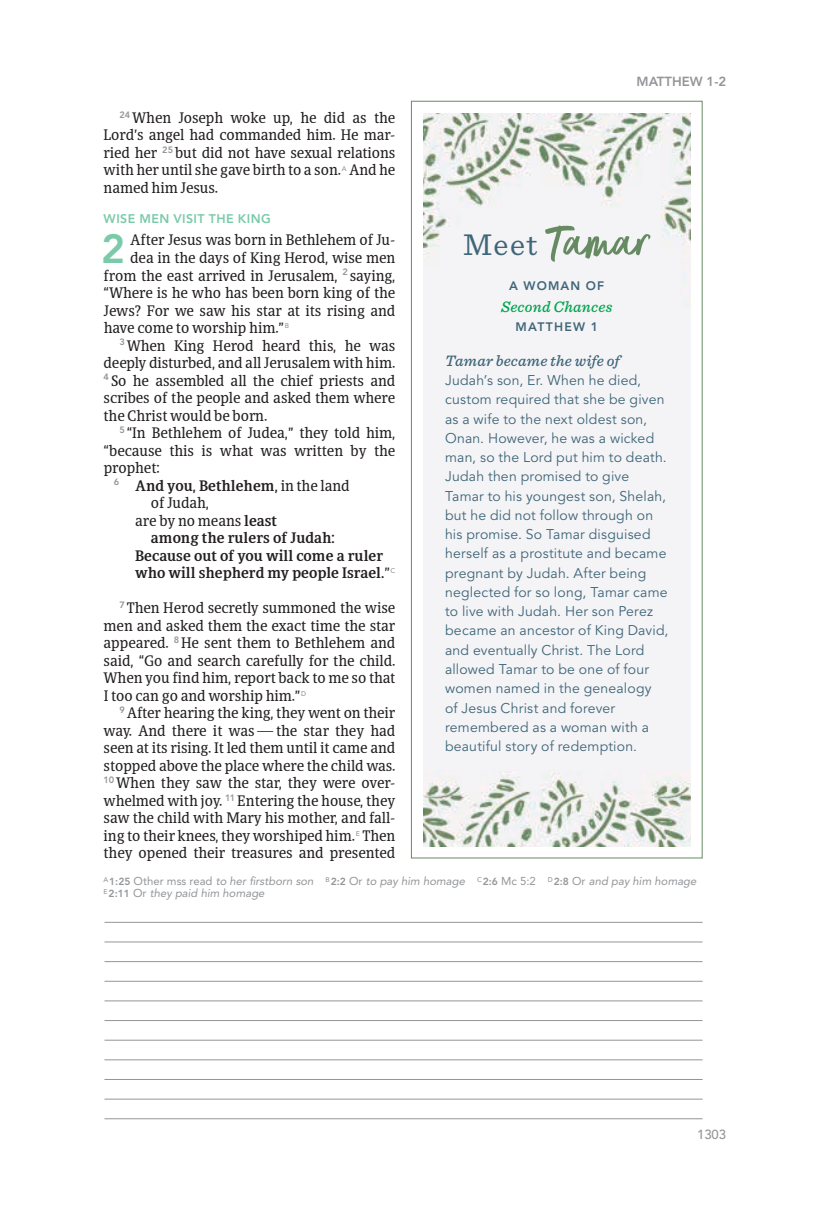
<style>
.page{position:relative;width:822px;height:1216px;background:#fff}
.page>*{position:absolute;margin:0;border:0;box-sizing:border-box;transform-origin:0 0}
.t1{font:61.25px "Better Times";letter-spacing:-.01em;color:#668b63}
.t2{font:800 40.43px "Avenir LT Std";color:#7bcaaa}
.t3{font:15.75px/17.5px "Bible Serif 615";color:#231f20;text-align:justify}
.t4{font:700 15.75px "Bible Serif 615";color:#231f20}
.t5{font:italic 500 15.75px "Sentinel";letter-spacing:.005em;color:#3e6678}
.t6{font:italic 500 15.75px "Sentinel";letter-spacing:.015em;color:#00a54f}
.t7{font:14px/19.2px "Avenir LT Std";letter-spacing:.015em;color:#3e6678}
.t8{font:800 13.12px "Avenir LT Std";color:#939598}
.t9{font:500 13.12px "Avenir LT Std";color:#939598}
.t10{font:800 12.42px "Avenir LT Std";letter-spacing:.035em;color:#7bcaaa}
.t11{font:800 12.25px "Avenir LT Std";letter-spacing:.095em;color:#3e6678}
.t12{font:italic 11.38px/12.2px "Avenir LT Std";color:#939598}
.t13{font:500 6.83px "Avenir LT Std";color:#939598}
.s1{font-weight:400}
.s2{font-weight:700}
.s3{font-family:"Sentinel";font-size:31.5px;color:#3e6678}
.s4{font-weight:800;font-style:normal;font-size:10.15px}
.s5{font-style:normal}
</style>
<div class="page">
<hr style="left:104px;top:1118px;width:598px;height:1px;background:#939598">
<hr style="left:104px;top:1098px;width:598px;height:1px;background:#939598">
<hr style="left:104px;top:1078px;width:598px;height:1px;background:#939598">
<hr style="left:104px;top:1059px;width:598px;height:1px;background:#939598">
<hr style="left:104px;top:1039px;width:598px;height:1px;background:#939598">
<hr style="left:104px;top:1020px;width:598px;height:1px;background:#939598">
<hr style="left:104px;top:1000px;width:598px;height:1px;background:#939598">
<hr style="left:104px;top:980px;width:598px;height:1px;background:#939598">
<hr style="left:104px;top:961px;width:598px;height:1px;background:#939598">
<hr style="left:104px;top:941px;width:598px;height:1px;background:#939598">
<hr style="left:104px;top:921px;width:598px;height:1px;background:#939598">
<svg style="left:410px;top:100px;width:292px;height:758px"></svg>
<p class="t3" style="left:104px;top:109px;width:293px;text-indent:16px"><sup>24</sup> -When Joseph woke up, he did as the Lord’s angel had commanded him. He mar&shy;ried her <sup>25</sup> -but did not have sexual relations with her until she gave birth to a son.</p>
<p class="t13" style="left:342px;top:164px;width:6px">A</p>
<p class="t3" style="left:349px;top:161px;width:48px">And he</p>
<p class="t3" style="left:104px;top:179px;width:116px">named him Jesus.</p>
<p class="t10" style="left:104px;top:211px;width:169px">WISE MEN VISIT THE KING</p>
<h2 class="t2" style="left:101px;top:225px;width:25px">2</h2>
<p class="t3" style="left:130px;top:231px;width:266px">After Jesus was born in Bethlehem of Ju-</p>
<p class="t3" style="left:130px;top:249px;width:266px">dea in the days of King Herod, wise men</p>
<p class="t3" style="left:104px;top:266px;width:293px">from the east arrived in Jerusalem, <sup>2</sup> saying,</p>
<p class="t3" style="left:104px;top:284px;width:293px">“Where is he who has been born king of the</p>
<p class="t3" style="left:104px;top:301px;width:293px">Jews? For we saw his star at its rising and</p>
<p class="t3" style="left:104px;top:319px;width:182px">have come to worship him.”</p>
<p class="t13" style="left:284px;top:322px;width:6px">B</p>
<p class="t3" style="left:104px;top:336px;width:293px;text-indent:16px"><sup>3</sup> -When King Herod heard this, he was deeply disturbed, and all Jerusalem with him.<br><sup>4</sup> -So he assembled all the chief priests and scribes of the people and asked them where the Christ would be born.</p>
<p class="t3" style="left:119px;top:424px;width:277px"><sup>5</sup> “In Bethlehem of Judea,” they told him,</p>
<p class="t3" style="left:104px;top:441px;width:293px">“because this is what was written by the</p>
<p class="t3" style="left:104px;top:459px;width:57px">prophet:</p>
<p class="t4" style="left:114px;top:475px;width:237px"><sup>6</sup> And you, Bethlehem, <span class="s1">in the land</span></p>
<p class="t3" style="left:151px;top:494px;width:60px">of Judah,</p>
<p class="t3" style="left:135px;top:511px;width:143px">are by no means <span class="s2">least</span></p>
<p class="t4" style="left:151px;top:528px;width:185px">among the rulers of Judah:</p>
<p class="t4" style="left:135px;top:545px;width:249px">Because out of you will come a ruler</p>
<p class="t4" style="left:135px;top:563px;width:256px">who will shepherd my people Israel.<span class="s1">”</span></p>
<p class="t13" style="left:390px;top:567px;width:6px">C</p>
<p class="t3" style="left:104px;top:599px;width:293px;text-indent:16px"><sup>7</sup> -Then Herod secretly summoned the wise men and asked them the exact time the star appeared. <sup>8</sup> -He sent them to Bethlehem and said, “Go and search carefully for the child.<br>When you find him, report back to me so that I too can go and worship him.”</p>
<p class="t13" style="left:301px;top:689px;width:7px">D</p>
<p class="t3" style="left:104px;top:704px;width:293px;text-indent:16px"><sup>9</sup> After hearing the king, they went on their way. And there it was — -the star they had seen at its rising. It led them until it came and stopped above the place where the child was.<br><sup>10</sup> -When they saw the star, they were over&shy;whelmed with joy. <sup>11</sup> Entering the house, they saw the child with Mary his mother, and fall&shy;ing to their knees, they worshiped him.</p>
<p class="t3" style="left:104px;top:826px;width:293px;text-align:right">Then<br>they opened their treasures and presented</p>
<p class="t13" style="left:355px;top:829px;width:6px">E</p>
<p class="t8" style="left:636px;top:74px;width:21px">MATTHEW</p>
<p class="t8" style="left:706px;top:74px;width:21px">1-2</p>
<h1 class="t1" style="left:463px;top:208px;width:188px"><span class="s3">Meet</span> Tamar</h1>
<p class="t11" style="left:509px;top:279px;width:96px">A WOMAN OF</p>
<p class="t6" style="left:501px;top:294px;width:113px">Second Chances</p>
<p class="t11" style="left:515px;top:319px;width:84px">MATTHEW 1</p>
<p class="t5" style="left:445px;top:348px;width:176px">Tamar became the wife of</p>
<p class="t7" style="left:445px;top:371px;width:225px">Judah’s son, Er. When he died, custom required that she be given as a wife to the next oldest son,<br>Onan. However, he was a wicked man, so the Lord put him to death.<br>Judah then promised to give<br>Tamar to his youngest son, Shelah, but he did not follow through on his promise. So Tamar disguised herself as a prostitute and became pregnant by Judah. After being neglected for so long, Tamar came to live with Judah. Her son Perez became an ancestor of King David, and eventually Christ. The Lord allowed Tamar to be one of four women named in the genealogy<br>of Jesus Christ and forever remembered as a woman with a beautiful story of redemption.</p>
<p class="t12" style="left:104px;top:875px;width:594px"><sup>A</sup><span class="s4">1:25</span> <span class="s5">Other mss read</span> to her firstborn son <sup>B</sup><span class="s4">2:2</span> <span class="s5">Or</span> to pay him homage <sup>C</sup><span class="s4">2:6</span> <span class="s5">Mc 5:2</span> <sup>D</sup><span class="s4">2:8</span> <span class="s5">Or</span> and pay him homage<br><sup>E</sup><span class="s4">2:11</span> <span class="s5">Or</span> they paid him homage</p>
<p class="t9" style="left:696px;top:1126px;width:31px">1303</p>
</div>
